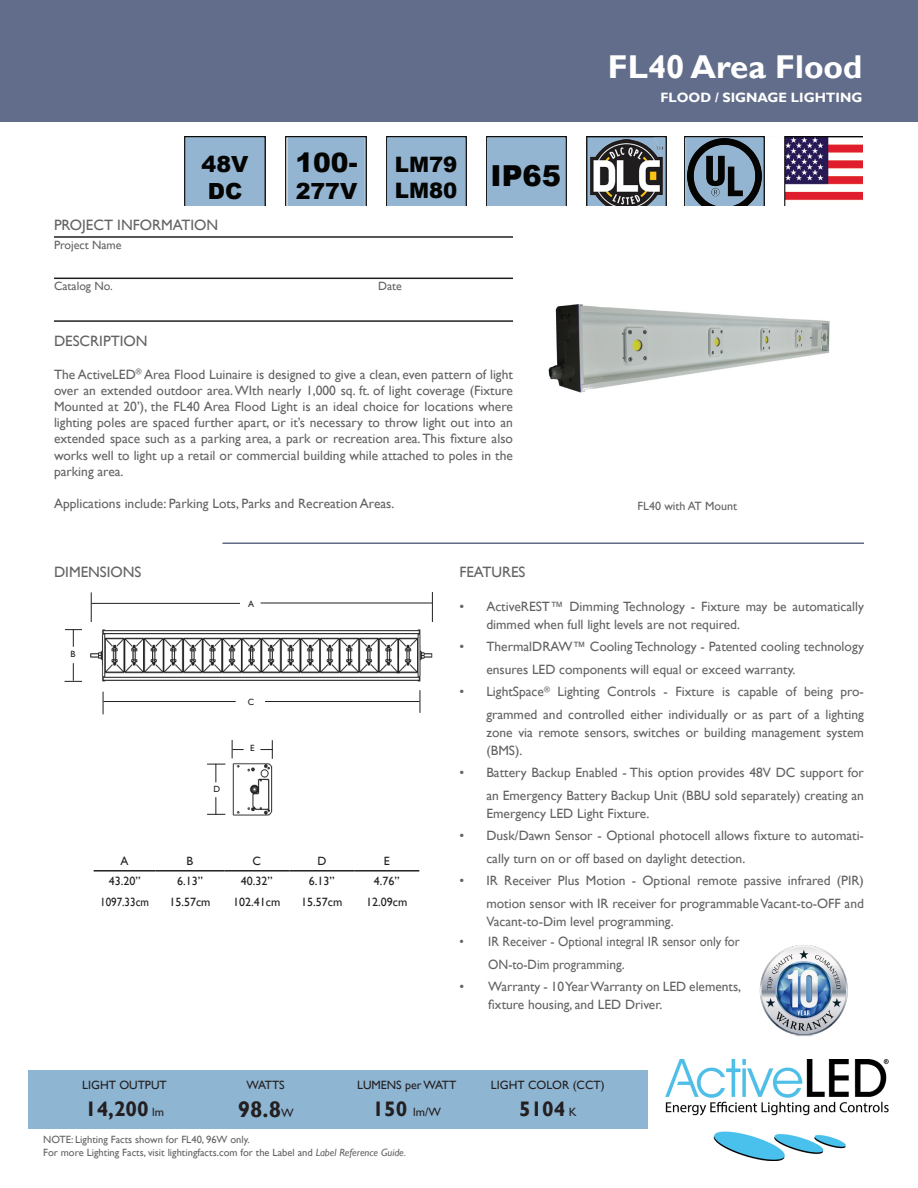
<style>
.page{position:relative;width:918px;height:1188px;background:#fff}
.page>*{position:absolute;margin:0;border:0;box-sizing:border-box;transform-origin:0 0}
.t1{font:700 33px "Gill Sans";color:#fff}
.t2{font:900 28.95px "Arial";color:#040503}
.t3{font:900 26.7px "Arial";color:#040503}
.t4{font:700 22.5px "Gill Sans";color:#231f20}
.t5{font:900 22.2px/26.7px "Arial";color:#040503}
.t6{font:900 21.3px/25.5px "Arial";color:#040503}
.t7{font:700 21px "Gill Sans";color:#231f20}
.t8{font:15px "Gill Sans";color:#636366}
.t9{font:13.5px/16.2px "Gill Sans";color:#636366}
.t10{font:13.5px/22.5px "Gill Sans";color:#636366;scale:.93 1}
.t11{font:700 13.5px "Gill Sans";color:#fff}
.Table_content{font:12px "Gill Sans";color:#231f20}
.t12{font:12px "Gill Sans";color:#636366}
.Table_content-2{font:12px "Gill Sans";color:#231f20;scale:.92 1}
.content{font:12px "Gill Sans";color:#231f20}
.t13{font:10.5px/12.6px "Gill Sans";color:#636366}
.Table_content-3{font:9px "Gill Sans";color:#231f20}
.s1{font-weight:400;font-size:12px}
.s2{font-weight:700;font-size:21px}
.s3{font-style:italic}
</style>
<div class="page">
<div style="left:0;top:0;width:918px;height:122px;background:#616d8a"></div>
<hr style="left:222px;top:542px;width:642px;height:2px;background:#626c89">
<div style="left:28px;top:1070px;width:620px;height:58px;background:#8eb5d2"></div>
<hr style="left:54px;top:236px;width:459px;height:2px;background:#231f20">
<hr style="left:54px;top:278px;width:459px;height:1px;background:#231f20">
<hr style="left:54px;top:320px;width:459px;height:2px;background:#231f20">
<hr style="left:94px;top:870px;width:62px;height:2px;background:#231f20">
<hr style="left:156px;top:870px;width:68px;height:2px;background:#231f20">
<hr style="left:224px;top:870px;width:65px;height:2px;background:#231f20">
<hr style="left:289px;top:870px;width:65px;height:2px;background:#231f20">
<hr style="left:354px;top:870px;width:65px;height:2px;background:#231f20">
<img style="left:665px;top:1059px;width:224px;height:102px">
<img style="left:784px;top:136px;width:78px;height:70px">
<img style="left:684px;top:136px;width:81px;height:70px">
<img style="left:265px;top:137px;width:102px;height:69px">
<img style="left:586px;top:136px;width:81px;height:70px">
<img style="left:590px;top:140px;width:73px;height:66px">
<img style="left:486px;top:136px;width:81px;height:70px">
<img style="left:386px;top:136px;width:81px;height:70px">
<img style="left:286px;top:136px;width:80px;height:70px">
<div style="left:185px;top:136px;width:80px;height:70px;background:#94b5d2"></div>
<hr style="left:103px;top:701px;width:133px;height:1px;background:#231f20">
<hr style="left:265px;top:701px;width:155px;height:1px;background:#231f20">
<svg style="left:103px;top:692px;width:1px;height:22px"></svg>
<svg style="left:420px;top:690px;width:1px;height:23px"></svg>
<svg style="left:65px;top:663px;width:17px;height:19px"></svg>
<svg style="left:65px;top:629px;width:17px;height:18px"></svg>
<svg style="left:260px;top:740px;width:13px;height:19px"></svg>
<svg style="left:232px;top:740px;width:12px;height:18px"></svg>
<svg style="left:207px;top:797px;width:18px;height:18px"></svg>
<svg style="left:207px;top:764px;width:18px;height:18px"></svg>
<hr style="left:91px;top:603px;width:149px;height:1px;background:#231f20">
<hr style="left:261px;top:603px;width:171px;height:1px;background:#231f20">
<hr style="left:91px;top:592px;width:1px;height:38px;background:#231f20">
<hr style="left:432px;top:592px;width:1px;height:59px;background:#231f20">
<img style="left:90px;top:622px;width:343px;height:60px">
<img style="left:232px;top:763px;width:41px;height:53px">
<img style="left:548px;top:304px;width:282px;height:89px">
<img style="left:759px;top:945px;width:89px;height:91px">
<p class="t5" style="left:202px;top:150px;width:48px">48V<br>DC</p>
<p class="t3" style="left:295px;top:143px;width:64px">100-</p>
<p class="t5" style="left:296px;top:177px;width:63px">277V</p>
<p class="t6" style="left:395px;top:151px;width:64px">LM79<br>LM80</p>
<p class="t8" style="left:54px;top:216px;width:166px">PROJECT INFORMATION</p>
<p class="t12" style="left:54px;top:238px;width:69px">Project Name</p>
<p class="t12" style="left:54px;top:279px;width:60px">Catalog No.</p>
<p class="t12" style="left:378px;top:279px;width:25px">Date</p>
<p class="t2" style="left:491px;top:155px;width:72px">IP65</p>
<p class="t8" style="left:54px;top:332px;width:95px">DESCRIPTION</p>
<p class="t9" style="left:54px;top:366px;width:461px;text-align:justify">The ActiveLED<sup>®</sup> Area Flood Luinaire is designed to give a clean, even pattern of light over an extended outdoor area. WIth nearly 1,000 sq. ft. of light coverage (Fixture Mounted at 20’), the FL40 Area Flood Light is an ideal choice for locations where lighting poles are spaced further apart, or it’s necessary to throw light out into an extended space such as a parking area, a park or recreation area. This fixture also works well to light up a retail or commercial building while attached to poles in the parking area.</p>
<p class="t9" style="left:54px;top:496px;width:342px">Applications include: Parking Lots, Parks and Recreation Areas.</p>
<p class="t1" style="left:608px;top:47px;width:256px">FL40 Area Flood</p>
<p class="t11" style="left:660px;top:90px;width:204px">FLOOD / SIGNAGE LIGHTING</p>
<p class="t12" style="left:638px;top:499px;width:101px">FL40 with AT Mount</p>
<p class="t8" style="left:54px;top:563px;width:89px">DIMENSIONS</p>
<p class="t8" style="left:459px;top:563px;width:68px">FEATURES</p>
<p class="t9" style="left:486px;top:597px;width:379px;line-height:18px;text-indent:-27px">• ActiveREST™ Dimming Technology - Fixture may be automatically dimmed when full light levels are not required.</p>
<p class="t9" style="left:486px;top:636px;width:379px;line-height:22.5px;text-indent:-27px">• ThermalDRAW™ Cooling Technology - Patented cooling technology ensures LED components will equal or exceed warranty.</p>
<p class="t9" style="left:459px;top:681px;width:406px;line-height:22.5px;text-align:right">• LightSpace<sup>®</sup> Lighting Controls - Fixture is capable of being pro&shy;grammed and controlled either individually or as part of a lighting</p>
<p class="t9" style="left:486px;top:723px;width:379px;line-height:18px">zone via remote sensors, switches or building management system (BMS).</p>
<p class="t9" style="left:459px;top:762px;width:406px;line-height:22.5px;text-align:right">• Battery Backup Enabled - This option provides 48V DC support for an Emergency Battery Backup Unit (BBU sold separately) creating an</p>
<p class="t9" style="left:486px;top:805px;width:165px">Emergency LED Light Fixture.</p>
<p class="t9" style="left:486px;top:825px;width:379px;line-height:22.5px;text-indent:-27px">• Dusk/Dawn Sensor - Optional photocell allows fixture to automati&shy;cally turn on or off based on daylight detection.</p>
<p class="t9" style="left:459px;top:870px;width:406px;line-height:22.5px;text-align:right">• IR Receiver Plus Motion - Optional remote passive infrared (PIR) motion sensor with IR receiver for programmable Vacant-to-OFF and</p>
<p class="t9" style="left:486px;top:913px;width:189px">Vacant-to-Dim level programming.</p>
<p class="Table_content-3" style="left:248px;top:598px;width:8px">A</p>
<p class="Table_content-3" style="left:70px;top:649px;width:7px">B</p>
<p class="Table_content-3" style="left:248px;top:697px;width:8px">C</p>
<p class="Table_content-3" style="left:250px;top:743px;width:6px">E</p>
<p class="Table_content-3" style="left:214px;top:783px;width:8px">D</p>
<p class="Table_content" style="left:121px;top:854px;width:10px">A</p>
<p class="content" style="left:187px;top:854px;width:8px">B</p>
<p class="content" style="left:253px;top:854px;width:10px">C</p>
<p class="content" style="left:317px;top:854px;width:10px">D</p>
<p class="content" style="left:384px;top:854px;width:7px">E</p>
<p class="Table_content" style="left:109px;top:874px;width:33px">43.20”</p>
<p class="Table_content" style="left:177px;top:874px;width:27px">6.13”</p>
<p class="Table_content" style="left:241px;top:874px;width:33px">40.32”</p>
<p class="Table_content" style="left:309px;top:874px;width:27px">6.13”</p>
<p class="Table_content" style="left:374px;top:874px;width:27px">4.76”</p>
<p class="Table_content-2" style="left:100px;top:895px;width:55px">1097.33cm</p>
<p class="Table_content" style="left:169px;top:895px;width:43px">15.57cm</p>
<p class="Table_content" style="left:233px;top:895px;width:49px">102.41cm</p>
<p class="Table_content" style="left:301px;top:895px;width:43px">15.57cm</p>
<p class="Table_content" style="left:366px;top:895px;width:43px">12.09cm</p>
<p class="t10" style="left:488px;top:931px;width:272px;text-indent:-29px">• IR Receiver - Optional integral IR sensor only for<br>ON-to-Dim programming.</p>
<p class="t9" style="left:488px;top:978px;width:254px;line-height:18px;text-indent:-29px">• Warranty - 10 Year Warranty on LED elements, fixture housing, and LED Driver.</p>
<p class="Table_content" style="left:82px;top:1078px;width:86px">LIGHT OUTPUT</p>
<p class="Table_content" style="left:246px;top:1078px;width:40px">WATTS</p>
<p class="Table_content" style="left:357px;top:1078px;width:101px">LUMENS per WATT</p>
<p class="Table_content" style="left:491px;top:1078px;width:115px">LIGHT COLOR (CCT)</p>
<p class="t7" style="left:85px;top:1096px;width:80px">14,200 <span class="s1">lm</span></p>
<p class="t4" style="left:238px;top:1096px;width:57px">98.8<span class="s1">W</span></p>
<p class="Table_content" style="left:373px;top:1105px;width:70px"><span class="s2">150</span> lm/W</p>
<p class="t7" style="left:519px;top:1096px;width:59px">5104 <span class="s1">K</span></p>
<p class="t13" style="left:43px;top:1134px;width:365px">NOTE: Lighting Facts shown for FL40, 96W only.<br>For more Lighting Facts, visit lightingfacts.com for the Label and <span class="s3">Label Reference Guide.</span></p>
</div>
